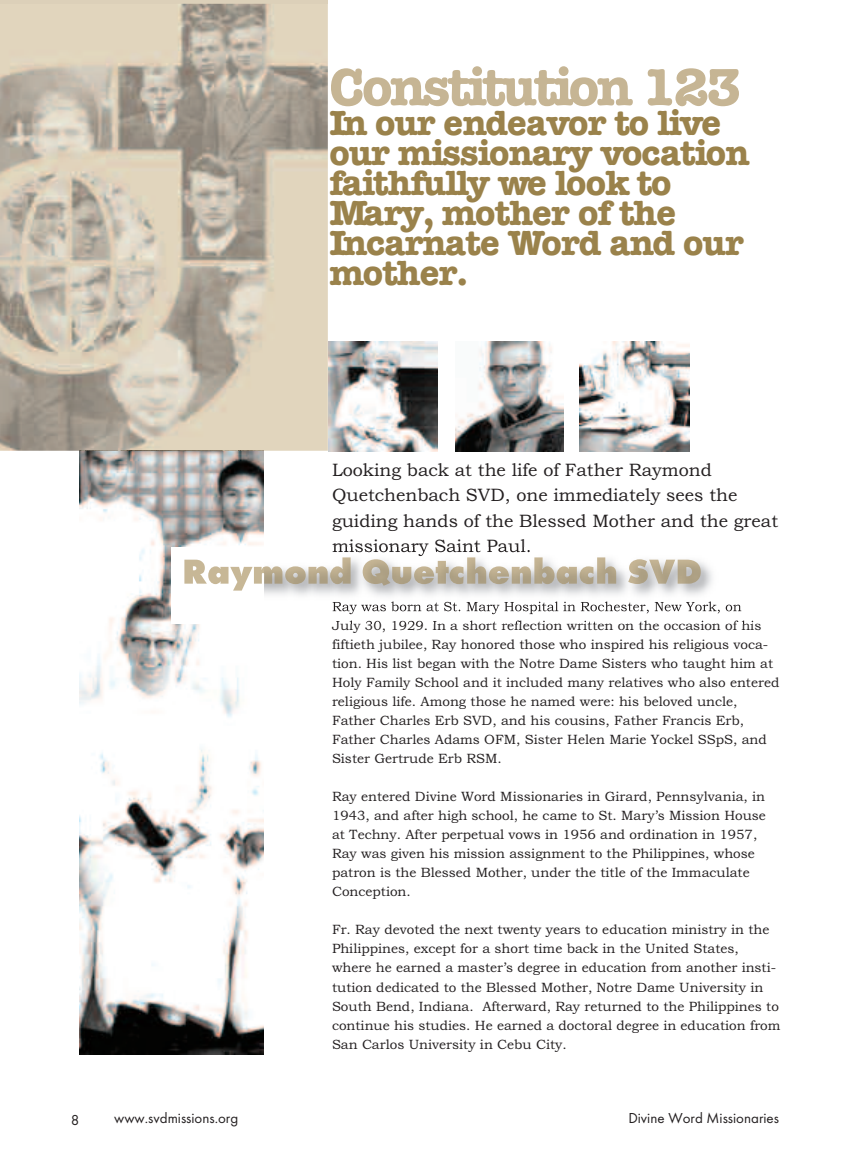
<style>
.page{position:relative;width:865px;height:1163px;background:#fff}
.page>*{position:absolute;margin:0;border:0;box-sizing:border-box;transform-origin:0 0}
.t1{font:700 36px/30px "American Typewriter";letter-spacing:-.02em;color:#9a824b}
.t2{font:18px/25.3px "Bookman Old Style";color:#231f20}
.t3{font:15px "Futura T";color:#231f20}
.t4{font:13.5px/19px "Bookman Old Style";color:#231f20}
</style>
<div class="page">
<img style="left:80px;top:451px;width:184px;height:603px">
<img style="left:172px;top:547px;width:588px;height:77px">
<img style="left:333px;top:547px;width:55px;height:5px">
<img style="left:333px;top:602px;width:47px;height:12px">
<img style="left:335px;top:620px;width:46px;height:4px">
<img style="left:264px;top:565px;width:66px;height:20px">
<img style="left:330px;top:557px;width:179px;height:30px">
<img style="left:184px;top:559px;width:80px;height:32px">
<svg style="left:331px;top:68px;width:152px;height:38px"></svg>
<hr style="left:0;top:0;width:328px;height:4px;background:#dcd0b9">
<img style="left:0;top:4px;width:328px;height:447px">
<img style="left:328px;top:342px;width:110px;height:109px">
<img style="left:455px;top:342px;width:108px;height:109px">
<img style="left:579px;top:342px;width:110px;height:109px">
<h1 class="t1" style="left:329px;top:106px;width:422px">In our endeavor to live our missionary vocation faithfully we look to<br>Mary, mother of the<br>Incarnate Word and our mother.</h1>
<h2 class="t2" style="left:332px;top:457px;width:448px">Looking back at the life of Father Raymond Quetchenbach SVD, one immediately sees the guiding hands of the Blessed Mother and the great missionary Saint Paul.</h2>
<p class="t4" style="left:332px;top:616px;width:449px">July 30, 1929. In a short reflection written on the occasion of his fiftieth jubilee, Ray honored those who inspired his religious voca&shy;tion. His list began with the Notre Dame Sisters who taught him at Holy Family School and it included many relatives who also entered religious life. Among those he named were: his beloved uncle, Father Charles Erb SVD, and his cousins, Father Francis Erb, Father Charles Adams OFM, Sister Helen Marie Yockel SSpS, and Sister Gertrude Erb RSM.</p>
<p class="t4" style="left:332px;top:787px;width:435px">Ray entered Divine Word Missionaries in Girard, Pennsylvania, in 1943, and after high school, he came to St. Mary’s Mission House at Techny. After perpetual vows in 1956 and ordination in 1957, Ray was given his mission assignment to the Philippines, whose patron is the Blessed Mother, under the title of the Immaculate Conception.</p>
<p class="t4" style="left:332px;top:920px;width:450px">Fr. Ray devoted the next twenty years to education ministry in the Philippines, except for a short time back in the United States, where he earned a master’s degree in education from another insti&shy;tution dedicated to the Blessed Mother, Notre Dame University in South Bend, Indiana. Afterward, Ray returned to the Philippines to continue his studies. He earned a doctoral degree in education from San Carlos University in Cebu City.</p>
<p class="t3" style="left:71px;top:1111px;width:10px">8</p>
<p class="t3" style="left:114px;top:1109px;width:126px">www.svdmissions.org</p>
<p class="t3" style="left:628px;top:1109px;width:152px">Divine Word Missionaries</p>
</div>
